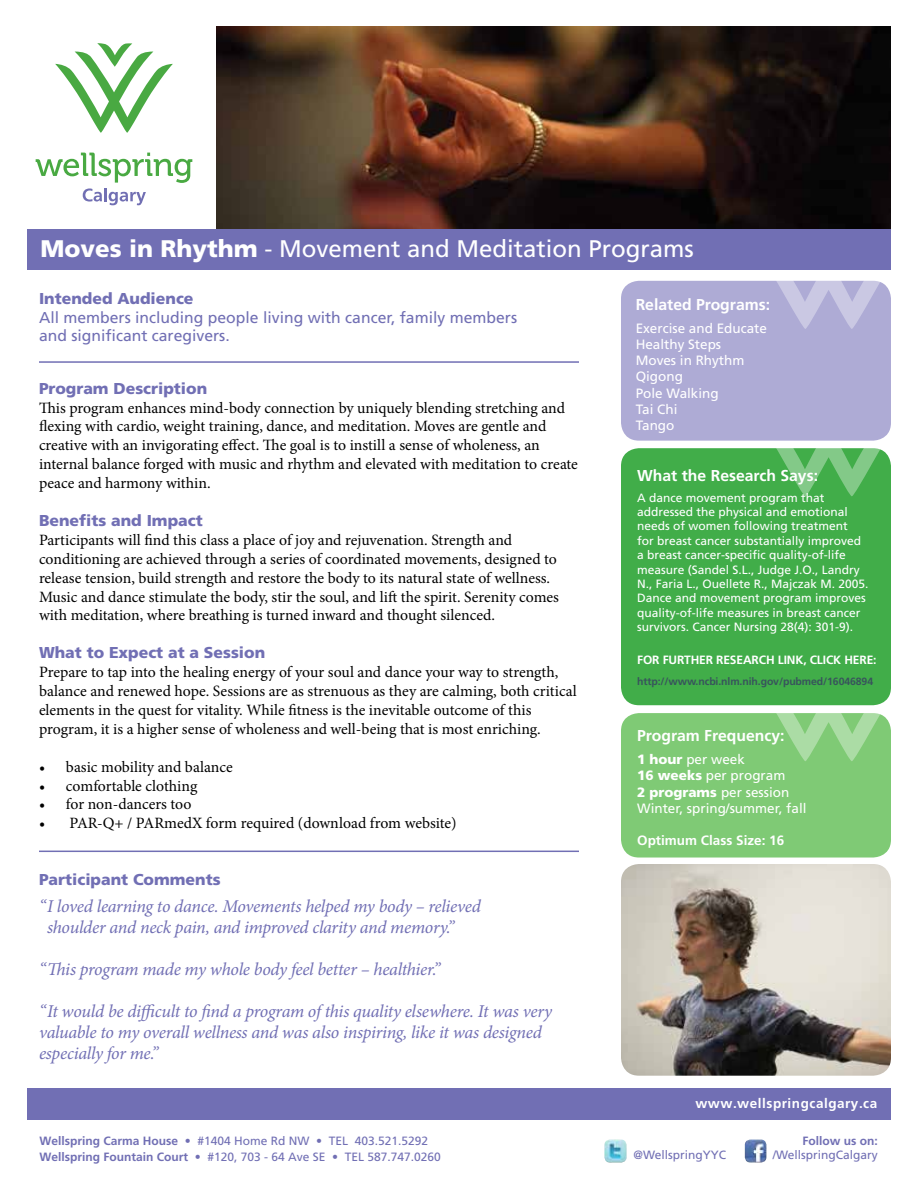
<style>
.page{position:relative;width:918px;height:1188px;background:#fff}
.page>*{position:absolute;margin:0;border:0;box-sizing:border-box;transform-origin:0 0}
.t1{font:24px "Frutiger";color:#fff}
.t2{font:italic 18px/21px "Minion Pro";letter-spacing:-.015em;color:#716fb4}
.t3{font:15.75px/18.9px "Minion Pro";color:#000}
.t4{font:900 15.75px "Frutiger";color:#716fb4}
.t5{font:15.75px/18.9px "Frutiger";color:#716fb4}
.t6{font:700 15.75px "Frutiger";color:#fff}
.t7{font:13.5px/16.2px "Frutiger";color:#fff}
.t8{font:700 13.5px "Frutiger";letter-spacing:.04em;color:#fff}
.t9{font:700 13.5px "Frutiger";color:#fff}
.t10{font:12px/14.4px "Frutiger";color:#fff}
.t11{font:12px/16.5px "Frutiger";color:#716fb4}
.t12{font:700 12px "Frutiger";letter-spacing:-.01em;color:#fff}
.t13{font:700 12px "Frutiger";color:#716fb4}
.t14{font:700 10.5px "Frutiger";letter-spacing:-.01em;color:#38545c}
.s1{font-weight:900}
.s2{font-weight:700}
</style>
<div class="page">
<div style="left:27px;top:1089px;width:864px;height:31px;background:#716fb4"></div>
<img style="left:745px;top:1140px;width:21px;height:23px">
<img style="left:604px;top:1140px;width:23px;height:23px">
<div style="left:621px;top:713px;width:270px;height:145px;background:#7fca75;border-radius:18px"></div>
<div style="left:621px;top:281px;width:270px;height:160px;background:#aeabd5;border-radius:18px"></div>
<div style="left:621px;top:448px;width:270px;height:257px;background:#41ad49;border-radius:18px"></div>
<img style="left:216px;top:27px;width:675px;height:202px">
<div style="left:27px;top:230px;width:864px;height:40px;background:#716fb4"></div>
<hr style="left:39px;top:361px;width:540px;height:2px;background:#716fb4">
<img style="left:621px;top:864px;width:270px;height:212px">
<hr style="left:39px;top:851px;width:540px;height:1px;background:#716fb4">
<svg style="left:55px;top:43px;width:118px;height:90px"></svg>
<svg style="left:36px;top:153px;width:156px;height:52px"></svg>
<svg style="left:738px;top:448px;width:153px;height:48px"></svg>
<svg style="left:738px;top:713px;width:153px;height:48px"></svg>
<svg style="left:777px;top:281px;width:114px;height:48px"></svg>
<h1 class="t1" style="left:40px;top:235px;width:655px"><span class="s1">Moves in Rhythm</span> - Movement and Meditation Programs</h1>
<p class="t4" style="left:39px;top:289px;width:156px">Intended Audience</p>
<p class="t5" style="left:39px;top:308px;width:480px">All members including people living with cancer, family members and significant caregivers.</p>
<p class="t6" style="left:636px;top:295px;width:136px">Related Programs:</p>
<p class="t7" style="left:636px;top:320px;width:133px">Exercise and Educate<br>Healthy Steps<br>Moves in Rhythm<br>Qigong<br>Pole Walking<br>Tai Chi<br>Tango</p>
<p class="t4" style="left:39px;top:379px;width:170px">Program Description</p>
<p class="t3" style="left:39px;top:398px;width:541px">This program enhances mind-body connection by uniquely blending stretching and flexing with cardio, weight training, dance, and meditation. Moves are gentle and creative with an invigorating effect. The goal is to instill a sense of wholeness, an internal balance forged with music and rhythm and elevated with meditation to create peace and harmony within.</p>
<p class="t4" style="left:39px;top:511px;width:165px">Benefits and Impact</p>
<p class="t3" style="left:39px;top:530px;width:522px">Participants will find this class a place of joy and rejuvenation. Strength and conditioning are achieved through a series of coordinated movements, designed to release tension, build strength and restore the body to its natural state of wellness.<br>Music and dance stimulate the body, stir the soul, and lift the spirit. Serenity comes with meditation, where breathing is turned inward and thought silenced.</p>
<p class="t4" style="left:39px;top:643px;width:228px">What to Expect at a Session</p>
<p class="t3" style="left:39px;top:663px;width:539px">Prepare to tap into the healing energy of your soul and dance your way to strength, balance and renewed hope. Sessions are as strenuous as they are calming, both critical elements in the quest for vitality. While fitness is the inevitable outcome of this program, it is a higher sense of wholeness and well-being that is most enriching.</p>
<p class="t3" style="left:39px;top:757px;width:195px">• basic mobility and balance</p>
<p class="t3" style="left:39px;top:776px;width:160px">• comfortable clothing</p>
<p class="t3" style="left:39px;top:795px;width:154px">• for non-dancers too</p>
<p class="t3" style="left:39px;top:814px;width:419px">• PAR-Q+ / PARmedX form required (download from website)</p>
<p class="t6" style="left:637px;top:466px;width:182px">What the Research Says:</p>
<p class="t10" style="left:637px;top:490px;width:233px">A dance movement program that addressed the physical and emotional needs of women following treatment<br>for breast cancer substantially improved a breast cancer-specific quality-of-life measure (Sandel S.L., Judge J.O., Landry N., Faria L., Ouellete R., Majczak M. 2005.<br>Dance and movement program improves quality-of-life measures in breast cancer survivors. Cancer Nursing 28(4): 301-9).</p>
<p class="t12" style="left:637px;top:652px;width:241px">FOR FURTHER RESEARCH LINK, CLICK HERE:</p>
<p class="t14" style="left:637px;top:675px;width:237px">http://www.ncbi.nlm.nih.gov/pubmed/16046894</p>
<p class="t6" style="left:637px;top:726px;width:149px">Program Frequency:</p>
<p class="t7" style="left:637px;top:751px;width:171px"><span class="s1">1 hour</span> per week<br><span class="s1">16 weeks</span> per program<br><span class="s1">2 programs</span> per session<br>Winter, spring/summer, fall</p>
<p class="t9" style="left:637px;top:833px;width:149px">Optimum Class Size: 16</p>
<p class="t4" style="left:39px;top:870px;width:183px">Participant Comments</p>
<p class="t2" style="left:47px;top:896px;width:435px;text-indent:-8px">“I loved learning to dance. Movements helped my body – relieved shoulder and neck pain, and improved clarity and memory.”</p>
<p class="t2" style="left:39px;top:959px;width:403px">“This program made my whole body feel better – healthier.”</p>
<p class="t2" style="left:39px;top:1001px;width:515px">“It would be difficult to find a program of this quality elsewhere. It was very valuable to my overall wellness and was also inspiring, like it was designed especially for me.”</p>
<p class="t11" style="left:39px;top:1132px;width:403px"><span class="s2">Wellspring Carma House</span> • #1404 Home Rd NW • TEL 403.521.5292<br><span class="s2">Wellspring Fountain Court</span> • #120, 703 - 64 Ave SE • TEL 587.747.0260</p>
<p class="t8" style="left:695px;top:1096px;width:183px">www.wellspringcalgary.ca</p>
<p class="t13" style="left:803px;top:1134px;width:77px">Follow us on:</p>
<p class="t11" style="left:634px;top:1147px;width:94px">@WellspringYYC</p>
<p class="t11" style="left:773px;top:1147px;width:107px">/WellspringCalgary</p>
</div>
